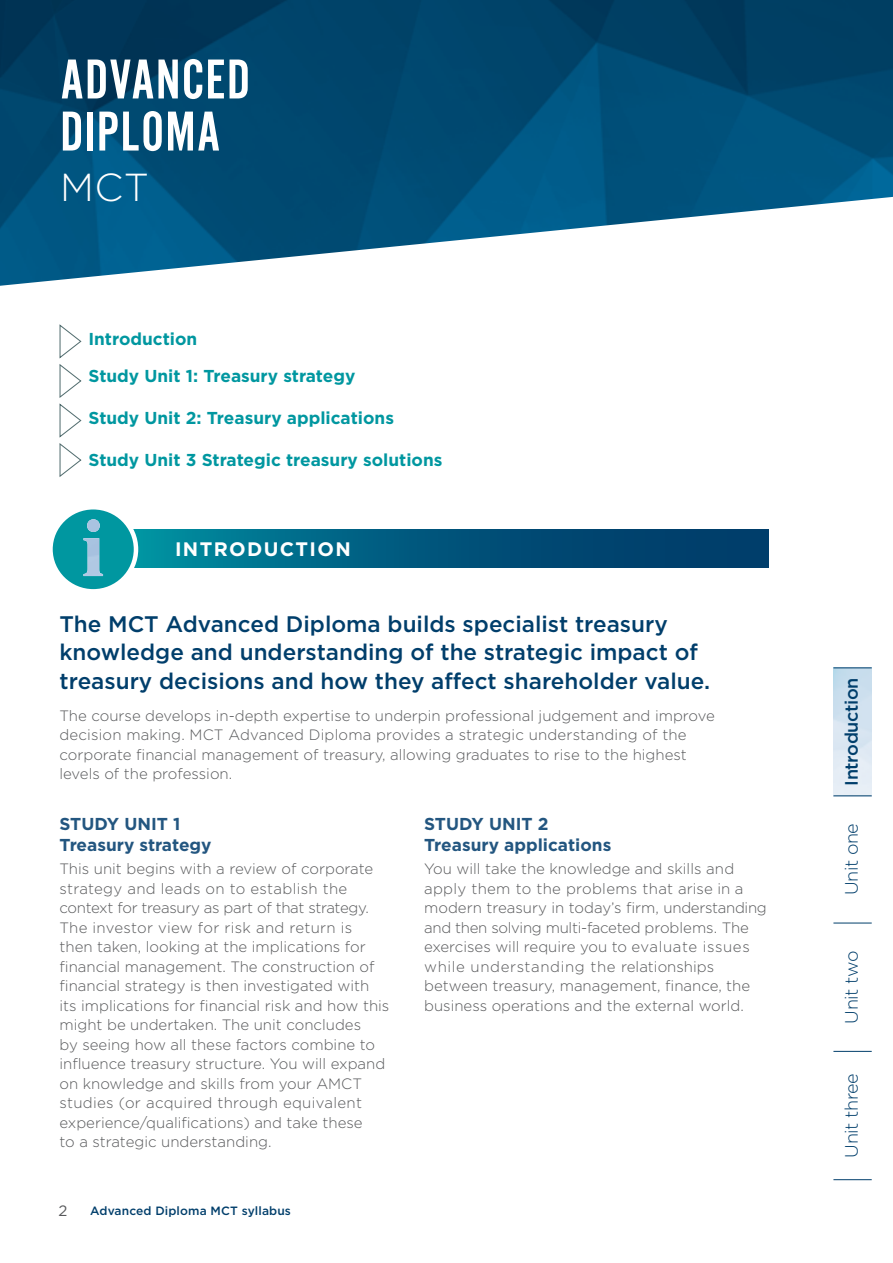
<style>
.page{position:relative;width:893px;height:1263px;background:#fff}
.page>*{position:absolute;margin:0;border:0;box-sizing:border-box;transform-origin:0 0}
.t1{font:58.35px/52.1px "Alternate Gothic Std No 2";letter-spacing:.02em;color:#fff}
.t2{font:300 39px "Gotham";color:#fff}
.t3{font:500 22.5px/28.5px "Gotham";color:#003e6b}
.t4{font:700 19.5px "Gotham";letter-spacing:.07em;color:#fff}
.t5{font:300 18px "Gotham";letter-spacing:-.02em;color:#003e6b}
.t6{font:500 18px "Gotham";letter-spacing:-.02em;color:#003e6b}
.t7{font:700 17.25px/37.5px "Gotham";color:#0097a0}
.t8{font:700 17.25px/21px "Gotham";color:#235680}
.t9{font:300 15px/19.5px "Gotham";color:#58595b}
.t10{font:15px "Gotham";color:#58595b}
.t11{font:500 12px "Gotham";letter-spacing:.01em;color:#003e6b}
</style>
<div class="page">
<hr style="left:833px;top:795px;width:39px;height:1px;background:#003e6b">
<hr style="left:833px;top:667px;width:39px;height:1px;background:#003e6b">
<hr style="left:833px;top:923px;width:39px;height:1px;background:#003e6b">
<hr style="left:833px;top:1051px;width:39px;height:1px;background:#003e6b">
<hr style="left:833px;top:1179px;width:39px;height:1px;background:#003e6b">
<img style="left:0;top:0;width:893px;height:286px">
<svg style="left:59px;top:324px;width:23px;height:153px"></svg>
<svg style="left:133px;top:529px;width:635px;height:38px;background:#005a7e"></svg>
<div style="left:50px;top:507px;width:86px;height:84px;background:#0097a0;border-radius:50%"></div>
<div style="left:48px;top:505px;width:90px;height:89px;border:4px solid #fff;border-radius:50%"></div>
<img style="left:83px;top:519px;width:20px;height:57px">
<h1 class="t1" style="left:60px;top:53px;width:191px">ADVANCED<br>DIPLOMA</h1>
<h2 class="t2" style="left:60px;top:164px;width:90px">MCT</h2>
<p class="t7" style="left:88px;top:320px;width:268px">Introduction<br>Study Unit 1: Treasury strategy</p>
<p class="t7" style="left:88px;top:399px;width:307px">Study Unit 2: Treasury applications</p>
<p class="t7" style="left:88px;top:441px;width:355px">Study Unit 3 Strategic treasury solutions</p>
<h3 class="t4" style="left:175px;top:537px;width:177px">INTRODUCTION</h3>
<h3 class="t3" style="left:60px;top:609px;width:652px">The MCT Advanced Diploma builds specialist treasury knowledge and understanding of the strategic impact of treasury decisions and how they affect shareholder value.</h3>
<p class="t9" style="left:60px;top:706px;width:657px">The course develops in-depth expertise to underpin professional judgement and improve decision making. MCT Advanced Diploma provides a strategic understanding of the corporate financial management of treasury, allowing graduates to rise to the highest levels of the profession.</p>
<p class="t8" style="left:60px;top:813px;width:154px">STUDY UNIT 1<br>Treasury strategy</p>
<p class="t9" style="left:60px;top:859px;width:331px">This unit begins with a review of corporate strategy and leads on to establish the context for treasury as part of that strategy.<br>The investor view for risk and return is<br>then taken, looking at the implications for financial management. The construction of financial strategy is then investigated with its implications for financial risk and how this might be undertaken. The unit concludes<br>by seeing how all these factors combine to influence treasury structure. You will expand on knowledge and skills from your AMCT studies (or acquired through equivalent experience/qualifications) and take these<br>to a strategic understanding.</p>
<p class="t10" style="left:58px;top:1201px;width:10px">2</p>
<p class="t11" style="left:90px;top:1203px;width:202px">Advanced Diploma MCT syllabus</p>
<p class="t8" style="left:424px;top:813px;width:189px">STUDY UNIT 2<br>Treasury applications</p>
<p class="t9" style="left:424px;top:859px;width:344px">You will take the knowledge and skills and apply them to the problems that arise in a modern treasury in today’s firm, understanding and then solving multi-faceted problems. The exercises will require you to evaluate issues while understanding the relationships between treasury, management, finance, the business operations and the external world.</p>
<p class="t6" style="left:840px;top:786px;width:110px;rotate:-90deg">Introduction</p>
<p class="t5" style="left:840px;top:895px;width:74px;rotate:-90deg">Unit one</p>
<p class="t5" style="left:840px;top:1024px;width:75px;rotate:-90deg">Unit two</p>
<p class="t5" style="left:840px;top:1158px;width:86px;rotate:-90deg">Unit three</p>
</div>
